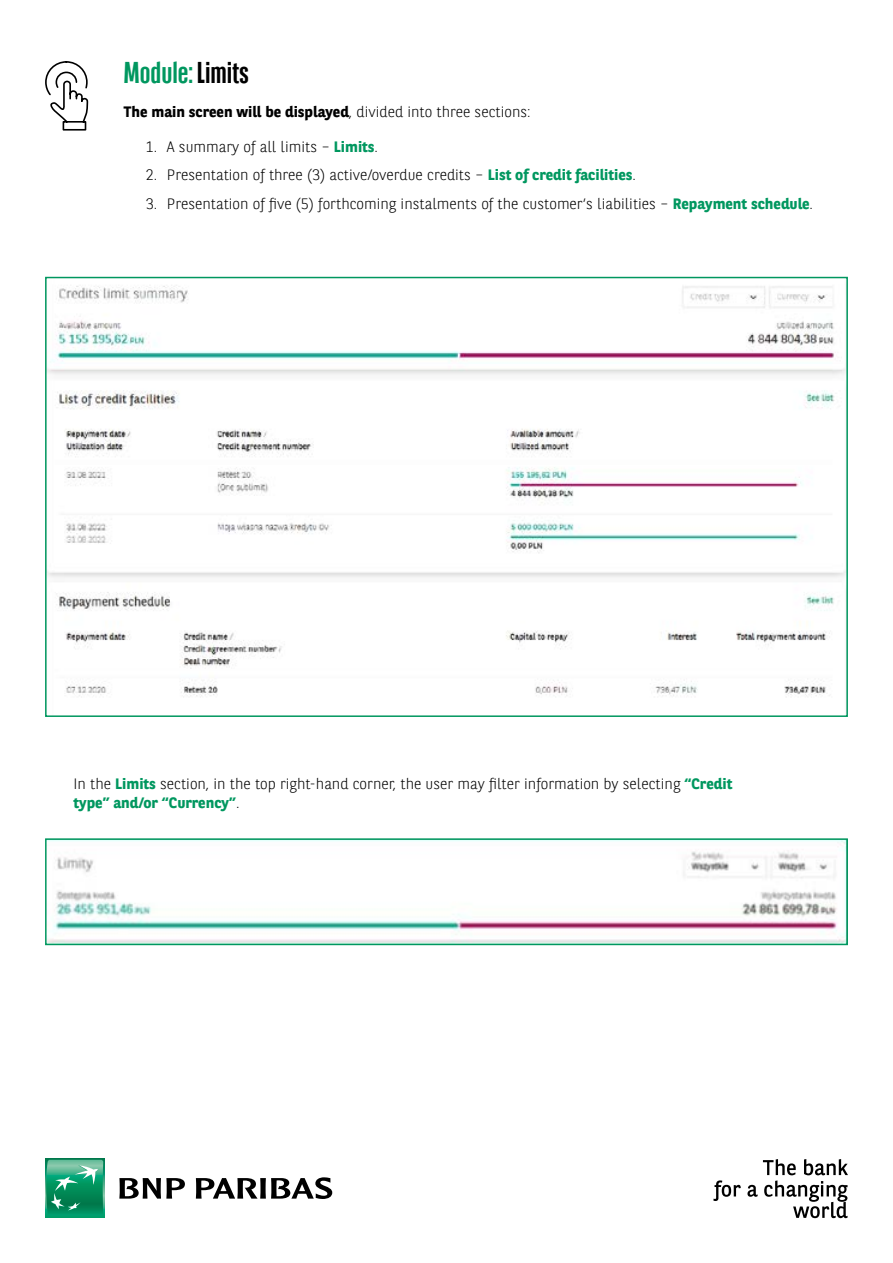
<style>
.page{position:relative;width:893px;height:1263px;background:#fff}
.page>*{position:absolute;margin:0;border:0;box-sizing:border-box;transform-origin:0 0}
.t1{font:700 30px "BNPP Sans Condensed";color:#00975f}
.t2{font:300 15px/19.5px "BNPP Sans";color:#000}
.t3{font:700 15px "BNPP Sans";color:#000}
.s1{color:#000}
.s2{font-weight:300}
.s3{font-weight:700;color:#00975f}
</style>
<div class="page">
<svg style="left:713px;top:1180px;width:28px;height:21px"></svg>
<svg style="left:747px;top:1159px;width:101px;height:59px"></svg>
<svg style="left:119px;top:1178px;width:66px;height:20px"></svg>
<svg style="left:196px;top:1177px;width:136px;height:22px"></svg>
<svg style="left:45px;top:1159px;width:60px;height:59px"></svg>
<svg style="left:46px;top:1160px;width:57px;height:56px;background:#2fa379"></svg>
<img style="left:48px;top:285px;width:797px;height:411px">
<div style="left:45px;top:277px;width:803px;height:440px;border:2px solid #00975f"></div>
<img style="left:48px;top:841px;width:797px;height:101px">
<div style="left:45px;top:838px;width:803px;height:107px;border:2px solid #00975f"></div>
<svg style="left:45px;top:61px;width:44px;height:70px"></svg>
<h1 class="t1" style="left:123px;top:55px;width:127px">Module: <span class="s1">Limits</span></h1>
<p class="t3" style="left:123px;top:102px;width:409px">The main screen will be displayed<span class="s2">, divided into three sections:</span></p>
<p class="t2" style="left:146px;top:136px;width:234px">1. A summary of all limits – <span class="s3">Limits</span>.</p>
<p class="t2" style="left:146px;top:164px;width:491px">2. Presentation of three (3) active/overdue credits – <span class="s3">List of credit facilities</span>.</p>
<p class="t2" style="left:146px;top:193px;width:669px">3. Presentation of five (5) forthcoming instalments of the customer’s liabilities – <span class="s3">Repayment schedule</span>.</p>
<p class="t2" style="left:74px;top:773px;width:660px">In the <span class="s3">Limits</span> section, in the top right-hand corner, the user may filter information by selecting <span class="s3">“Credit type” and/or “Currency”</span>.</p>
</div>
